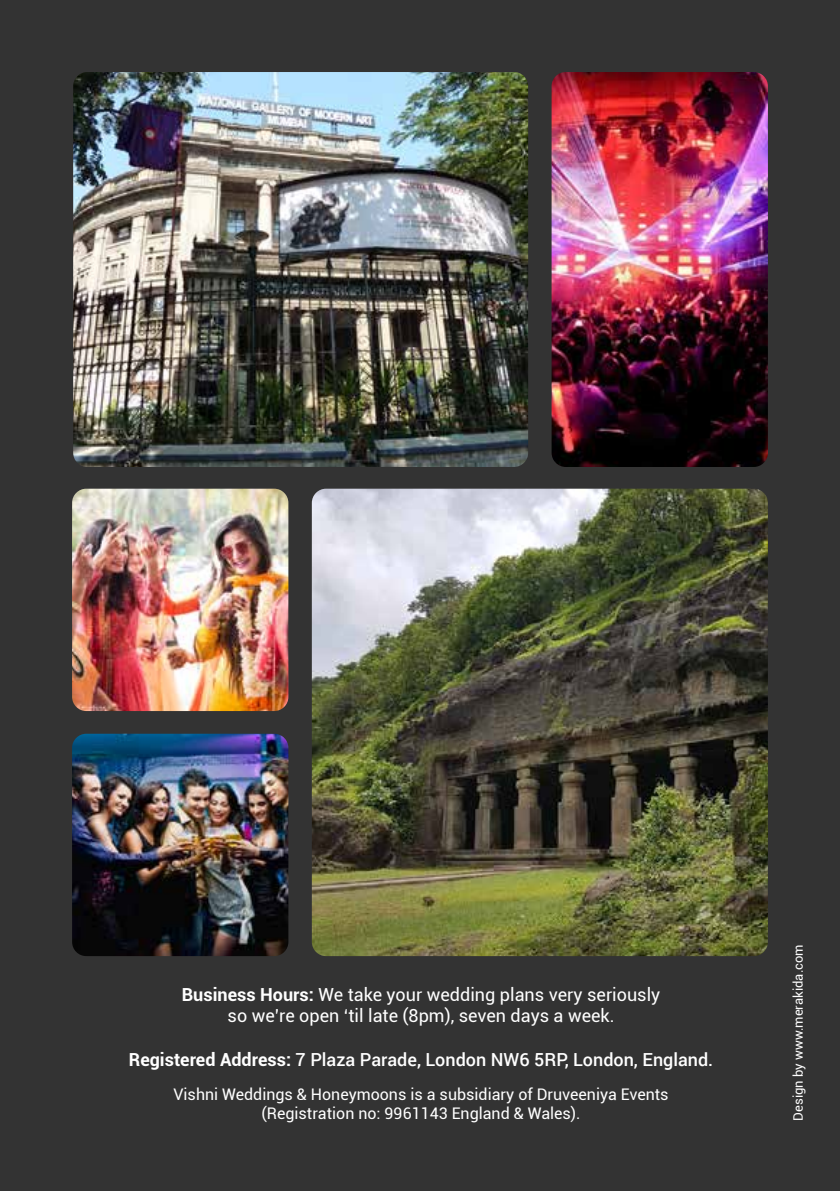
<style>
.page{position:relative;width:840px;height:1191px;background:#fff}
.page>*{position:absolute;margin:0;border:0;box-sizing:border-box;transform-origin:0 0}
.t1{font:18px/21.6px "Roboto";color:#fff;text-align:center}
.t2{font:500 18px "Roboto";color:#fff}
.t3{font:16px/19.2px "Roboto";color:#fff;text-align:center}
.t4{font:13px "Roboto";color:#fff}
.s1{font-weight:700}
</style>
<div class="page">
<div style="left:0;top:0;width:839px;height:1191px;background:#333"></div>
<img style="left:73px;top:72px;width:455px;height:395px">
<img style="left:551px;top:72px;width:216px;height:395px">
<img style="left:311px;top:489px;width:456px;height:467px">
<img style="left:72px;top:733px;width:216px;height:223px">
<img style="left:72px;top:489px;width:216px;height:222px">
<p class="t1" style="left:182px;top:982px;width:479px"><span class="s1">Business Hours:</span> We take your wedding plans very seriously so we’re open ‘til late (8pm), seven days a week.</p>
<p class="t2" style="left:129px;top:1046px;width:585px"><span class="s1">Registered Address:</span> 7 Plaza Parade, London NW6 5RP, London, England.</p>
<p class="t3" style="left:173px;top:1083px;width:496px">Vishni Weddings &amp; Honeymoons is a subsidiary of Druveeniya Events (Registration no: 9961143 England &amp; Wales).</p>
<p class="t4" style="left:788px;top:1120px;width:178px;rotate:-90deg">Design by www.merakida.com</p>
</div>
